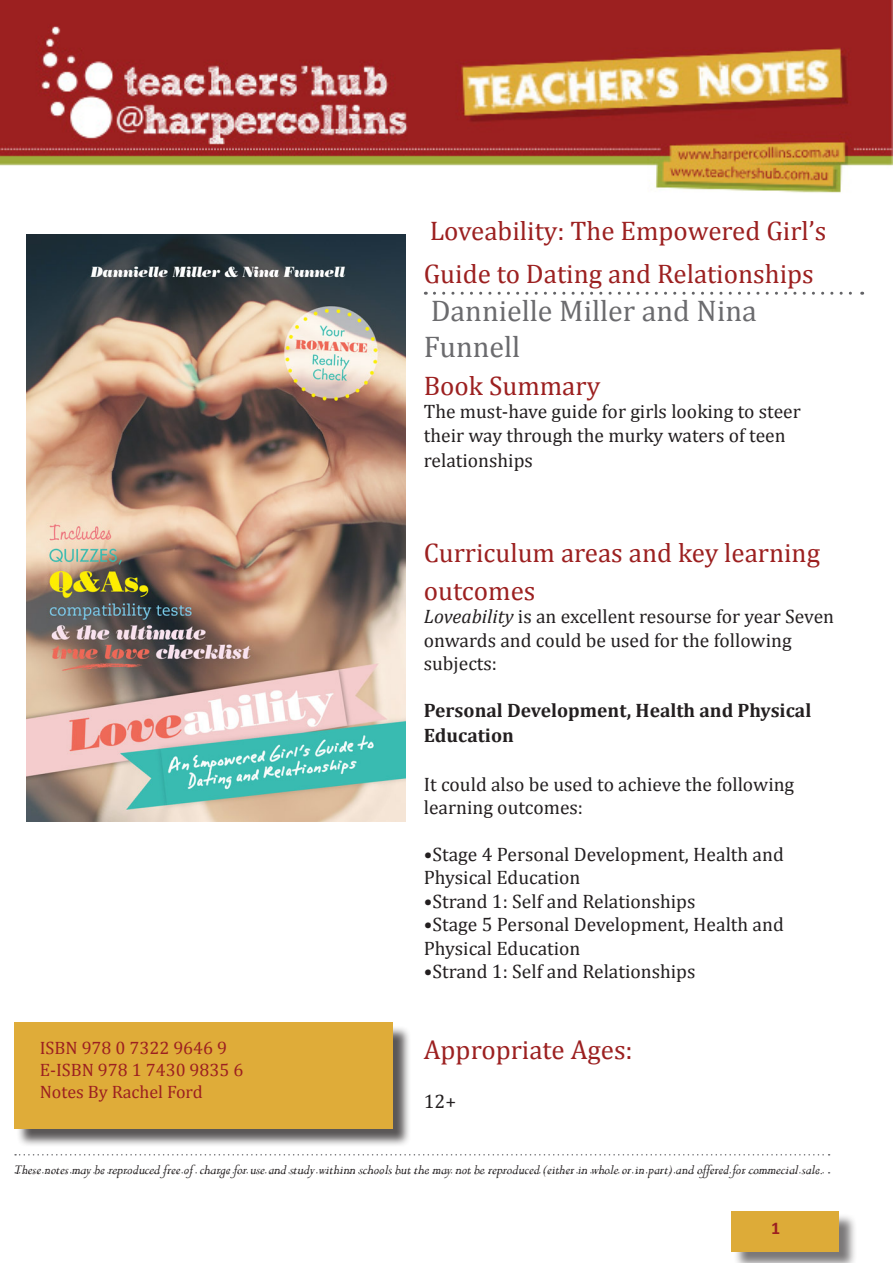
<style>
.page{position:relative;width:893px;height:1263px;background:#fff}
.page>*{position:absolute;margin:0;border:0;box-sizing:border-box;transform-origin:0 0}
.t1{font:30px/36px "Cambria";color:#6b6b6e}
.t2{font:27px/43.2px "Cambria";color:#9c2020}
.t3{font:19.5px/23.4px "Cambria";color:#231f20}
.t4{font:700 19.5px/25.2px "Cambria";color:#231f20}
.t5{font:18px "Cambria";color:#9c2020}
.t6{font:700 18px "Calibri";color:#9c2020}
.t7{font:italic 15px "Perpetua";color:#231f20}
.s1{font-style:italic}
</style>
<div class="page">
<img style="left:0;top:0;width:893px;height:193px">
<div style="left:733px;top:1213px;width:125px;height:50px;background:#231f20;opacity:.6"></div>
<div style="left:731px;top:1211px;width:108px;height:40px;background:#ddab38"></div>
<svg style="left:15px;top:1154px;width:815px;height:1px"></svg>
<svg style="left:15px;top:1172px;width:815px;height:1px"></svg>
<svg style="left:434px;top:292px;width:429px;height:3px"></svg>
<img style="left:27px;top:235px;width:378px;height:586px">
<div style="left:17px;top:1025px;width:394px;height:122px;background:#231f20;opacity:.75"></div>
<div style="left:14px;top:1023px;width:379px;height:106px;background:#dfac39"></div>
<p class="t2" style="left:424px;top:209px;width:404px">Loveability: The Empowered Girl’s<br>Guide to Dating and Relationships</p>
<p class="t1" style="left:424px;top:293px;width:334px">Dannielle Miller and Nina<br>Funnell</p>
<p class="t2" style="left:424px;top:364px;width:178px">Book Summary</p>
<p class="t3" style="left:424px;top:400px;width:378px">The must-have guide for girls looking to steer their way through the murky waters of teen</p>
<p class="t3" style="left:424px;top:448px;width:111px">relationships</p>
<p class="t5" style="left:40px;top:1038px;width:189px">ISBN 978 0 7322 9646 9</p>
<p class="t5" style="left:40px;top:1059px;width:205px">E-ISBN 978 1 7430 9835 6</p>
<p class="t5" style="left:40px;top:1081px;width:165px">Notes By Rachel Ford</p>
<p class="t2" style="left:424px;top:531px;width:398px">Curriculum areas and key learning</p>
<p class="t2" style="left:424px;top:569px;width:113px">outcomes</p>
<p class="t3" style="left:424px;top:605px;width:412px"><span class="s1">Loveability</span> is an excellent resourse for year Seven onwards and could be used for the following subjects:</p>
<p class="t4" style="left:424px;top:697px;width:389px">Personal Development, Health and Physical<br>Education</p>
<p class="t3" style="left:424px;top:772px;width:372px">It could also be used to achieve the following learning outcomes:</p>
<p class="t3" style="left:424px;top:843px;width:361px">•Stage 4 Personal Development, Health and<br>Physical Education</p>
<p class="t3" style="left:424px;top:889px;width:273px">•Strand 1: Self and Relationships</p>
<p class="t3" style="left:424px;top:913px;width:361px">•Stage 5 Personal Development, Health and<br>Physical Education</p>
<p class="t3" style="left:424px;top:960px;width:273px">•Strand 1: Self and Relationships</p>
<p class="t2" style="left:424px;top:1028px;width:210px">Appropriate Ages:</p>
<p class="t3" style="left:424px;top:1089px;width:34px">12+</p>
<p class="t7" style="left:14px;top:1160px;width:811px">These notes may be reproduced free of charge for use and study withinn schools but the may not be reproduced (either in whole or in part) and offered for commecial sale.</p>
<p class="t6" style="left:771px;top:1217px;width:11px">1</p>
</div>
